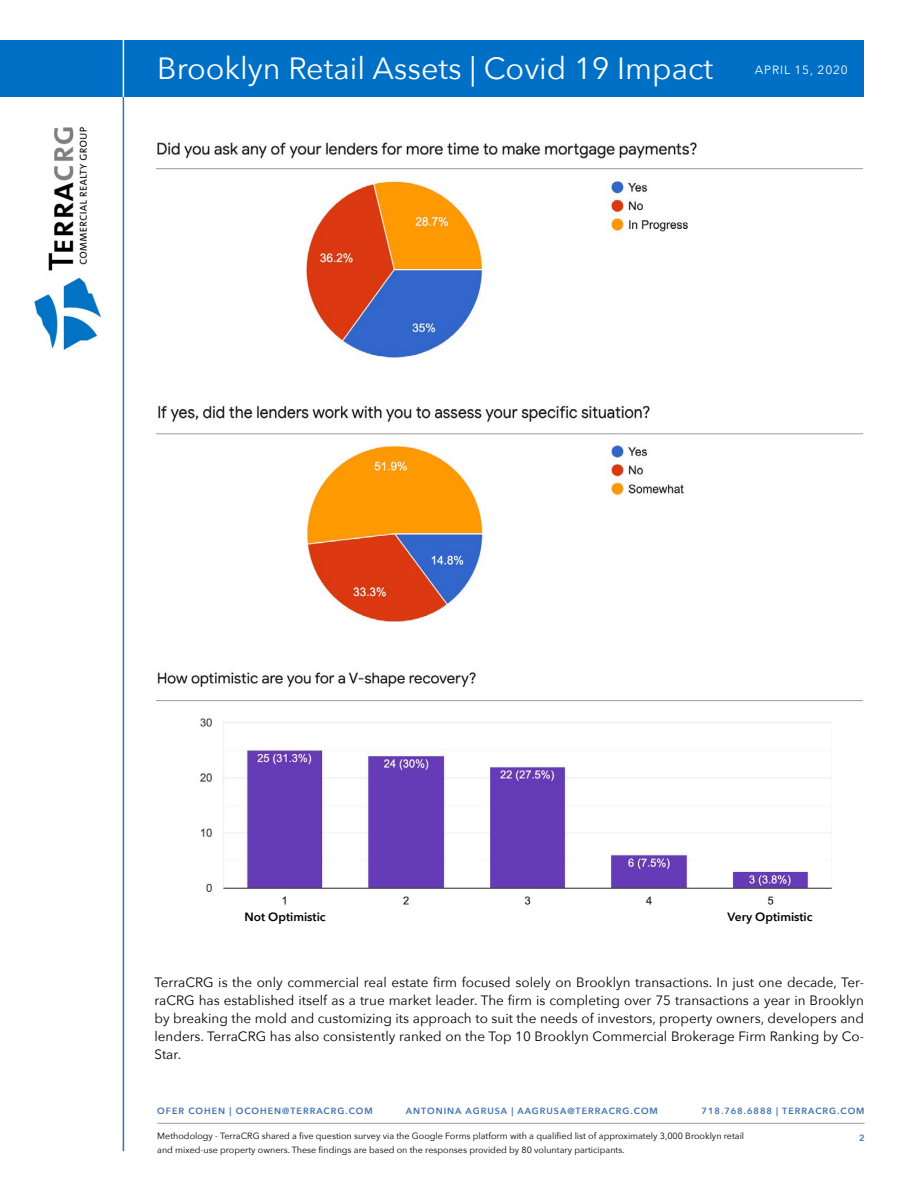
<style>
.page{position:relative;width:918px;height:1188px;background:#fff}
.page>*{position:absolute;margin:0;border:0;box-sizing:border-box;transform-origin:0 0}
.t1{font:30.6px "Avenir Next";color:#fff}
.t2{font:13.5px/18px "Avenir Next";color:#000;text-align:justify}
.t3{font:600 12px "Avenir Next";color:#000}
.t4{font:12px "Avenir Next";letter-spacing:.07em;color:#fff}
.t5{font:9px/13.5px "Avenir Next";color:#000}
.t6{font:600 9px "Avenir Next";letter-spacing:.11em;color:#3c70b2}
</style>
<div class="page">
<img style="left:157px;top:672px;width:319px;height:16px">
<img style="left:157px;top:142px;width:540px;height:17px">
<hr style="left:156px;top:168px;width:707px;height:1px;background:#000">
<hr style="left:156px;top:434px;width:707px;height:1px;background:#000">
<hr style="left:156px;top:700px;width:707px;height:1px;background:#000">
<img style="left:306px;top:180px;width:382px;height:178px">
<img style="left:306px;top:443px;width:378px;height:179px">
<img style="left:158px;top:404px;width:492px;height:18px">
<img style="left:200px;top:718px;width:632px;height:187px">
<div style="left:0;top:40px;width:863px;height:57px;background:#0070c6"></div>
<hr style="left:157px;top:1123px;width:708px;height:1px;background:#000">
<img style="left:32px;top:104px;width:91px;height:269px">
<hr style="left:123px;top:97px;width:1px;height:1054px;background:#3372b9">
<hr style="left:123px;top:37px;width:1px;height:60px;background:#fff">
<h1 class="t1" style="left:157px;top:42px;width:557px">Brooklyn Retail Assets | Covid 19 Impact</h1>
<p class="t4" style="left:755px;top:60px;width:94px">APRIL 15, 2020</p>
<p class="t3" style="left:245px;top:907px;width:83px">Not Optimistic</p>
<p class="t3" style="left:728px;top:907px;width:87px">Very Optimistic</p>
<p class="t2" style="left:154px;top:973px;width:711px">TerraCRG is the only commercial real estate firm focused solely on Brooklyn transactions. In just one decade, Ter&shy;raCRG has established itself as a true market leader. The firm is completing over 75 transactions a year in Brooklyn by breaking the mold and customizing its approach to suit the needs of investors, property owners, developers and lenders. TerraCRG has also consistently ranked on the Top 10 Brooklyn Commercial Brokerage Firm Ranking by Co-Star.</p>
<p class="t6" style="left:157px;top:1103px;width:217px">OFER COHEN | OCOHEN@TERRACRG.COM</p>
<p class="t6" style="left:406px;top:1103px;width:254px">ANTONINA AGRUSA | AAGRUSA@TERRACRG.COM</p>
<p class="t6" style="left:702px;top:1103px;width:165px">718.768.6888 | TERRACRG.COM</p>
<p class="t6" style="left:859px;top:1130px;width:7px">2</p>
<p class="t5" style="left:157px;top:1129px;width:588px">Methodology - TerraCRG shared a five question survey via the Google Forms platform with a qualified list of approximately 3,000 Brooklyn retail and mixed-use property owners. These findings are based on the responses provided by 80 voluntary participants.</p>
</div>
